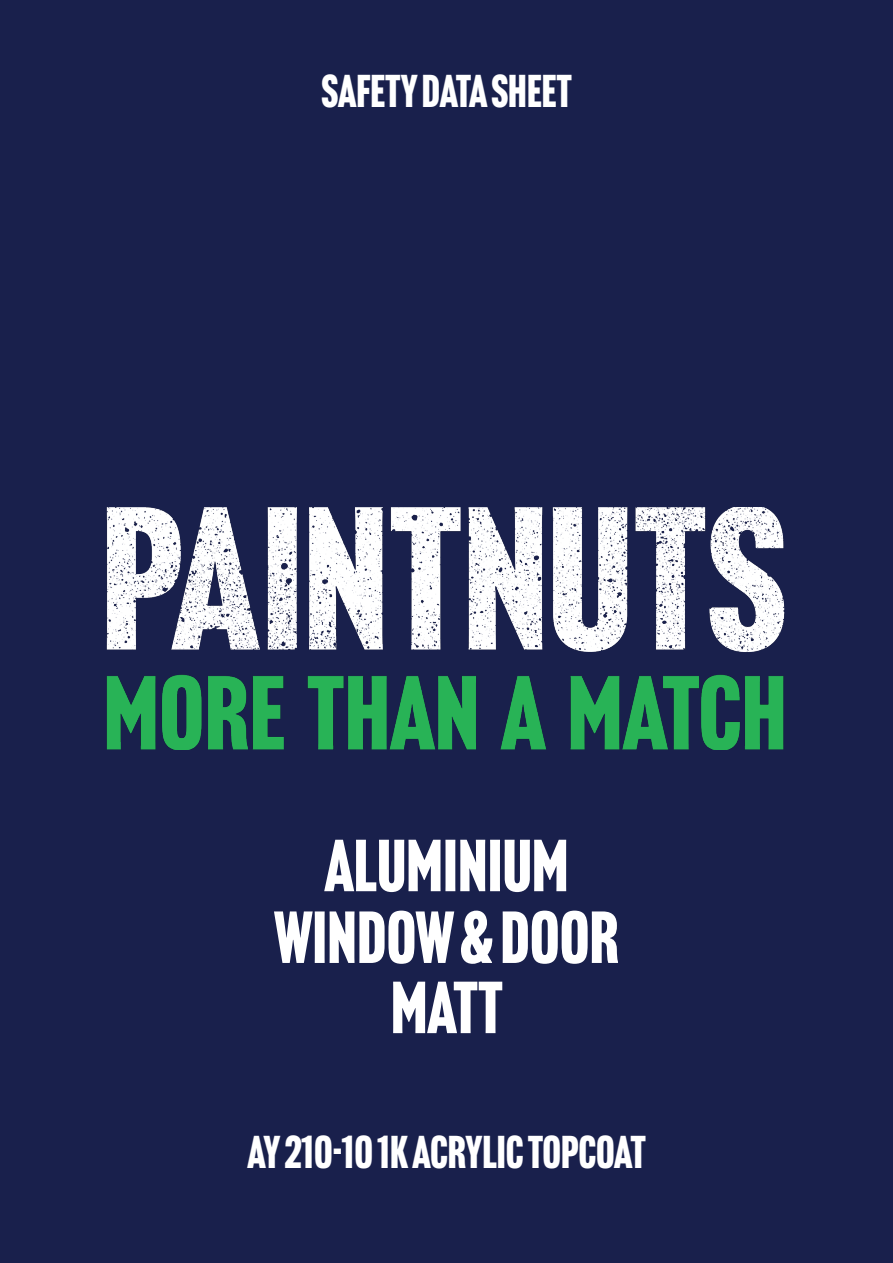
<style>
.page{position:relative;width:893px;height:1263px;background:#19204c}
.page>*{position:absolute;margin:0;border:0;box-sizing:border-box;transform-origin:0 0}
.t1{font:72px "Headline Gothic ATF";color:#fff}
.t2{font:45px "Headline Gothic ATF";color:#fff}
.t3{font:22.5px "Avenir Next Condensed";color:#fff}
</style>
<div class="page">
<img style="left:107px;top:507px;width:678px;height:242px">
<p class="t2" style="left:321px;top:65px;width:252px">SAFETY DATA SHEET</p>
<p class="t3" style="left:370px;top:75px;width:155px">Version Number 47</p>
<p class="t1" style="left:325px;top:824px;width:245px">ALUMINIUM</p>
<p class="t1" style="left:274px;top:895px;width:346px">WINDOW &amp; DOOR</p>
<p class="t1" style="left:391px;top:965px;width:114px">MATT</p>
<p class="t2" style="left:248px;top:1126px;width:400px">AY 210-10 1K ACRYLIC TOPCOAT</p>
</div>
